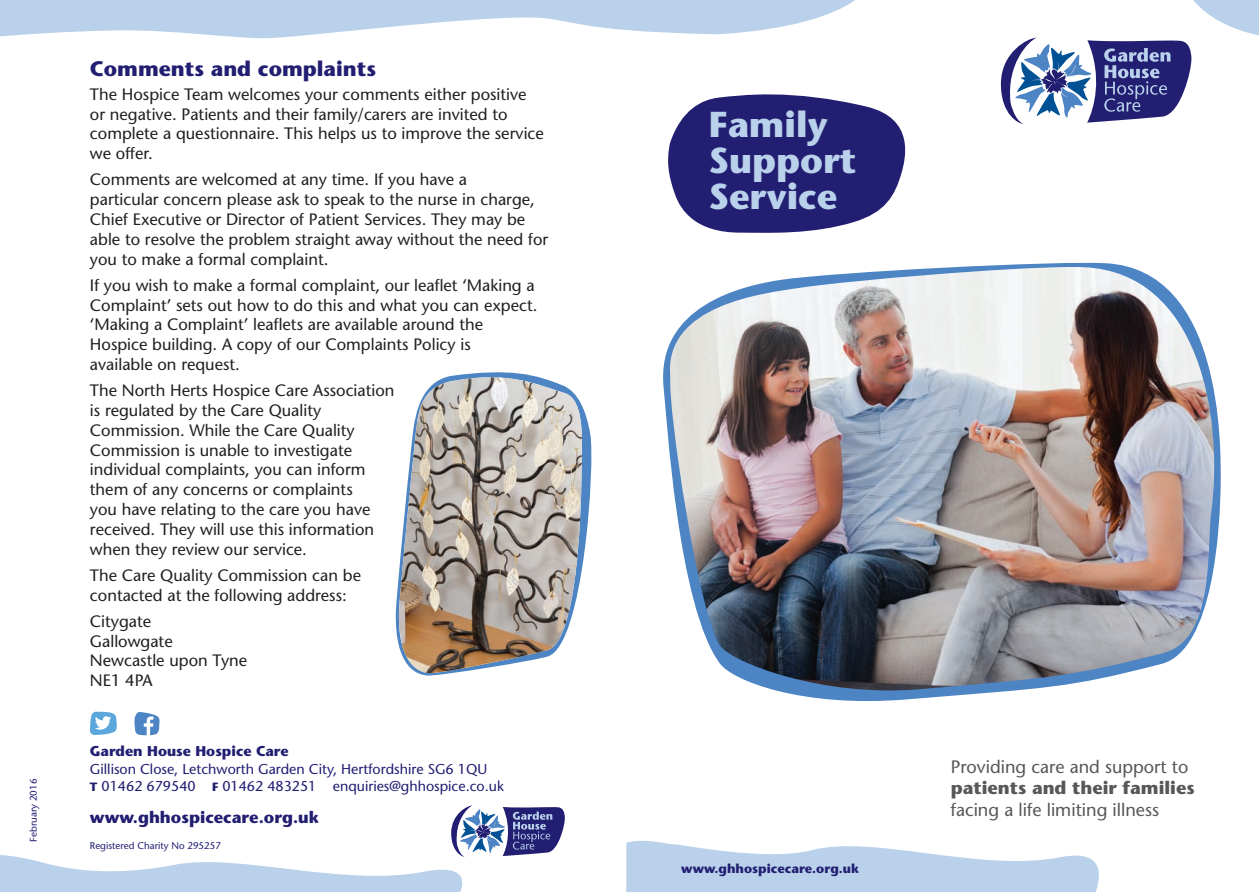
<style>
.page{position:relative;width:1259px;height:892px;background:#fff}
.page>*{position:absolute;margin:0;border:0;box-sizing:border-box;transform-origin:0 0}
.t1{font:700 36px/36px "Stone Sans";color:#b9d1ea}
.t2{font:700 21px "Stone Sans";color:#221e72}
.t3{font:18px "Stone Sans";color:#57585a}
.t4{font:700 18px "Stone Sans";color:#57585a}
.t5{font:16.5px/19.8px "Stone Sans";color:#231f20}
.t6{font:700 16.5px "Stone Sans";color:#221e72}
.t7{font:14.25px/17.1px "Stone Sans";color:#221e72}
.t8{font:700 14.25px "Stone Sans";color:#221e72}
.t9{font:700 12.75px "Stone Sans";color:#221e72}
.t10{font:9.75px "Stone Sans";color:#221e72}
.s1{font-weight:700;font-size:12px}
</style>
<div class="page">
<svg style="left:668px;top:94px;width:238px;height:139px"></svg>
<svg style="left:90px;top:711px;width:27px;height:24px"></svg>
<svg style="left:134px;top:712px;width:26px;height:23px"></svg>
<svg style="left:395px;top:406px;width:197px;height:269px"></svg>
<svg style="left:447px;top:372px;width:91px;height:5px"></svg>
<img style="left:397px;top:377px;width:185px;height:296px">
<img style="left:663px;top:267px;width:558px;height:431px">
<svg style="left:0;top:805px;width:565px;height:87px"></svg>
<svg style="left:1001px;top:0;width:258px;height:124px"></svg>
<svg style="left:0;top:0;width:855px;height:38px"></svg>
<svg style="left:626px;top:840px;width:473px;height:52px"></svg>
<p class="t10" style="left:28px;top:841px;width:64px;rotate:-90deg">February 2016</p>
<p class="t2" style="left:90px;top:55px;width:288px">Comments and complaints</p>
<p class="t5" style="left:90px;top:84px;width:455px">The Hospice Team welcomes your comments either positive or negative. Patients and their family/carers are invited to complete a questionnaire. This helps us to improve the service we offer.</p>
<p class="t5" style="left:90px;top:170px;width:460px">Comments are welcomed at any time. If you have a<br>particular concern please ask to speak to the nurse in charge, Chief Executive or Director of Patient Services. They may be able to resolve the problem straight away without the need for you to make a formal complaint.</p>
<p class="t5" style="left:90px;top:275px;width:449px">If you wish to make a formal complaint, our leaflet ‘Making a Complaint’ sets out how to do this and what you can expect. ‘Making a Complaint’ leaflets are available around the Hospice building. A copy of our Complaints Policy is available on request.</p>
<p class="t5" style="left:90px;top:380px;width:306px">The North Herts Hospice Care Association is regulated by the Care Quality Commission. While the Care Quality Commission is unable to investigate individual complaints, you can inform them of any concerns or complaints<br>you have relating to the care you have received. They will use this information when they review our service.</p>
<p class="t5" style="left:90px;top:565px;width:273px">The Care Quality Commission can be contacted at the following address:</p>
<p class="t5" style="left:90px;top:611px;width:159px">Citygate<br>Gallowgate<br>Newcastle upon Tyne<br>NE1 4PA</p>
<p class="t8" style="left:90px;top:742px;width:200px">Garden House Hospice Care</p>
<p class="t7" style="left:90px;top:760px;width:415px">Gillison Close, Letchworth Garden City, Hertfordshire SG6 1QU<br><span class="s1">T</span> 01462 679540 <span class="s1">F</span> 01462 483251 enquiries@ghhospice.co.uk</p>
<p class="t6" style="left:90px;top:807px;width:231px">www.ghhospicecare.org.uk</p>
<p class="t10" style="left:90px;top:839px;width:133px">Registered Charity No 295257</p>
<h1 class="t1" style="left:709px;top:106px;width:149px">Family<br>Support<br>Service</h1>
<p class="t9" style="left:681px;top:860px;width:179px">www.ghhospicecare.org.uk</p>
<p class="t3" style="left:951px;top:755px;width:239px">Providing care and support to</p>
<p class="t4" style="left:951px;top:777px;width:245px">patients and their families</p>
<p class="t3" style="left:951px;top:799px;width:210px">facing a life limiting illness</p>
</div>
